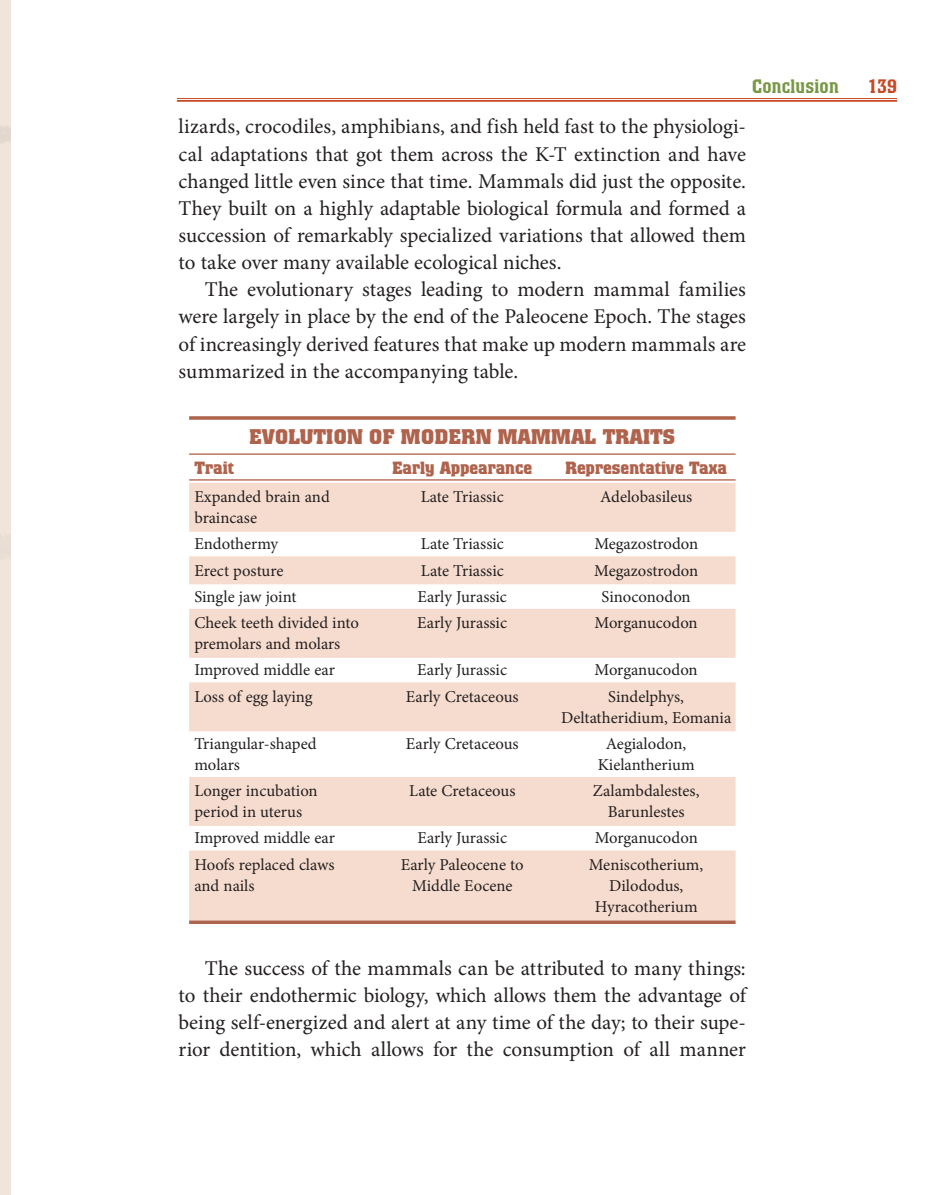
<style>
.page{position:relative;width:951px;height:1195px;background:#fff}
.page>*{position:absolute;margin:0;border:0;box-sizing:border-box;transform-origin:0 0}
.t1{font:21px/27.1px "Minion Pro";color:#231f20;text-align:justify}
.t2{font:700 21px "Colossalis";color:#af634c}
.t3{font:500 19.25px "Colossalis";letter-spacing:.015em;color:#789846}
.t4{font:500 19.25px "Colossalis";color:#c74925}
.t5{font:700 17.5px "Colossalis";color:#af634c}
.t6{font:16.62px/26.2px "Minion Pro";color:#231f20}
</style>
<div class="page">
<div style="left:0;top:0;width:11px;height:1194px;background:#f0e4db"></div>
<svg style="left:189px;top:416px;width:546px;height:4px;background:#b87661"></svg>
<hr style="left:189px;top:453px;width:546px;height:2px;background:#af634c">
<hr style="left:189px;top:479px;width:546px;height:1px;background:#af634c">
<div style="left:189px;top:483px;width:546px;height:49px;background:#f6dcce"></div>
<div style="left:189px;top:556px;width:546px;height:28px;background:#f6dcce"></div>
<div style="left:189px;top:609px;width:546px;height:49px;background:#f6dcce"></div>
<div style="left:189px;top:682px;width:546px;height:49px;background:#f6dcce"></div>
<div style="left:189px;top:777px;width:546px;height:49px;background:#f6dcce"></div>
<div style="left:189px;top:850px;width:546px;height:70px;background:#f6dcce"></div>
<svg style="left:189px;top:920px;width:546px;height:4px;background:#b8745f"></svg>
<hr style="left:177px;top:98px;width:719px;height:1px;background:#c74925">
<hr style="left:177px;top:100px;width:719px;height:2px;background:#c74925">
<p class="t3" style="left:751px;top:79px;width:88px">Conclusion</p>
<p class="t4" style="left:867px;top:79px;width:31px">139</p>
<p class="t1" style="left:179px;top:115px;width:568px">lizards, crocodiles, amphibians, and fish held fast to the physiologi-</p>
<p class="t1" style="left:179px;top:142px;width:568px">cal adaptations that got them across the K- T extinction and have</p>
<p class="t1" style="left:179px;top:169px;width:569px">changed little even since that time. Mammals did just the opposite.</p>
<p class="t1" style="left:179px;top:196px;width:568px">They built on a highly adaptable biological formula and formed a</p>
<p class="t1" style="left:179px;top:223px;width:568px">succession of remarkably specialized variations that allowed them</p>
<p class="t1" style="left:179px;top:250px;width:384px">to take over many available ecological niches.</p>
<p class="t1" style="left:205px;top:278px;width:542px">The evolutionary stages leading to modern mammal families</p>
<p class="t1" style="left:179px;top:305px;width:568px">were largely in place by the end of the Paleocene Epoch. The stages</p>
<p class="t1" style="left:179px;top:332px;width:569px">of increasingly derived features that make up modern mammals are</p>
<p class="t1" style="left:179px;top:359px;width:341px">summarized in the accompanying table.</p>
<p class="t2" style="left:249px;top:429px;width:427px">EVOLUTION OF MODERN MAMMAL TRAITS</p>
<p class="t5" style="left:194px;top:461px;width:41px">Trait</p>
<p class="t5" style="left:392px;top:461px;width:141px">Early Appearance</p>
<p class="t5" style="left:565px;top:461px;width:163px">Representative Taxa</p>
<p class="t6" style="left:194px;top:485px;width:137px">Expanded brain and</p>
<p class="t6" style="left:420px;top:485px;width:84px">Late Triassic</p>
<p class="t6" style="left:600px;top:485px;width:94px">Adelobasileus</p>
<p class="t6" style="left:194px;top:506px;width:85px">braincase<br>Endothermy</p>
<p class="t6" style="left:421px;top:532px;width:84px">Late Triassic</p>
<p class="t6" style="left:594px;top:532px;width:105px">Megazostrodon</p>
<p class="t6" style="left:194px;top:558px;width:91px">Erect posture</p>
<p class="t6" style="left:421px;top:558px;width:84px">Late Triassic</p>
<p class="t6" style="left:594px;top:558px;width:105px">Megazostrodon</p>
<p class="t6" style="left:194px;top:584px;width:104px">Single jaw joint</p>
<p class="t6" style="left:417px;top:584px;width:91px">Early Jurassic</p>
<p class="t6" style="left:601px;top:584px;width:91px">Sinoconodon</p>
<p class="t6" style="left:194px;top:611px;width:166px">Cheek teeth divided into</p>
<p class="t6" style="left:417px;top:611px;width:91px">Early Jurassic</p>
<p class="t6" style="left:594px;top:611px;width:105px">Morganucodon</p>
<p class="t6" style="left:194px;top:632px;width:147px">premolars and molars<br>Improved middle ear</p>
<p class="t6" style="left:417px;top:658px;width:91px">Early Jurassic</p>
<p class="t6" style="left:594px;top:658px;width:105px">Morganucodon</p>
<p class="t6" style="left:194px;top:684px;width:120px">Loss of egg laying</p>
<p class="t6" style="left:406px;top:684px;width:114px">Early Cretaceous</p>
<p class="t6" style="left:561px;top:687px;width:172px;line-height:21px;text-align:center">Sindelphys,<br>Deltatheridium, Eomania</p>
<p class="t6" style="left:194px;top:731px;width:124px">Triangular- shaped</p>
<p class="t6" style="left:406px;top:731px;width:114px">Early Cretaceous</p>
<p class="t6" style="left:605px;top:731px;width:82px">Aegialodon,</p>
<p class="t6" style="left:194px;top:752px;width:47px">molars</p>
<p class="t6" style="left:597px;top:752px;width:98px">Kielantherium</p>
<p class="t6" style="left:194px;top:779px;width:125px">Longer incubation</p>
<p class="t6" style="left:409px;top:779px;width:108px">Late Cretaceous</p>
<p class="t6" style="left:592px;top:779px;width:108px">Zalambdalestes,</p>
<p class="t6" style="left:194px;top:800px;width:109px">period in uterus</p>
<p class="t6" style="left:607px;top:800px;width:78px">Barunlestes</p>
<p class="t6" style="left:194px;top:826px;width:142px">Improved middle ear</p>
<p class="t6" style="left:417px;top:826px;width:91px">Early Jurassic</p>
<p class="t6" style="left:594px;top:826px;width:105px">Morganucodon</p>
<p class="t6" style="left:194px;top:852px;width:142px">Hoofs replaced claws</p>
<p class="t6" style="left:400px;top:852px;width:124px">Early Paleocene to</p>
<p class="t6" style="left:588px;top:852px;width:116px">Meniscotherium,</p>
<p class="t6" style="left:194px;top:873px;width:62px">and nails</p>
<p class="t6" style="left:412px;top:873px;width:102px">Middle Eocene</p>
<p class="t6" style="left:594px;top:876px;width:104px;line-height:21px;text-align:center">Dilododus,<br>Hyracotherium</p>
<p class="t1" style="left:179px;top:956px;width:568px;text-indent:26px">The success of the mammals can be attributed to many things: to their endothermic biology, which allows them the advantage of being self-energized and alert at any time of the day; to their supe&shy;rior dentition, which allows for the consumption of all manner</p>
</div>
